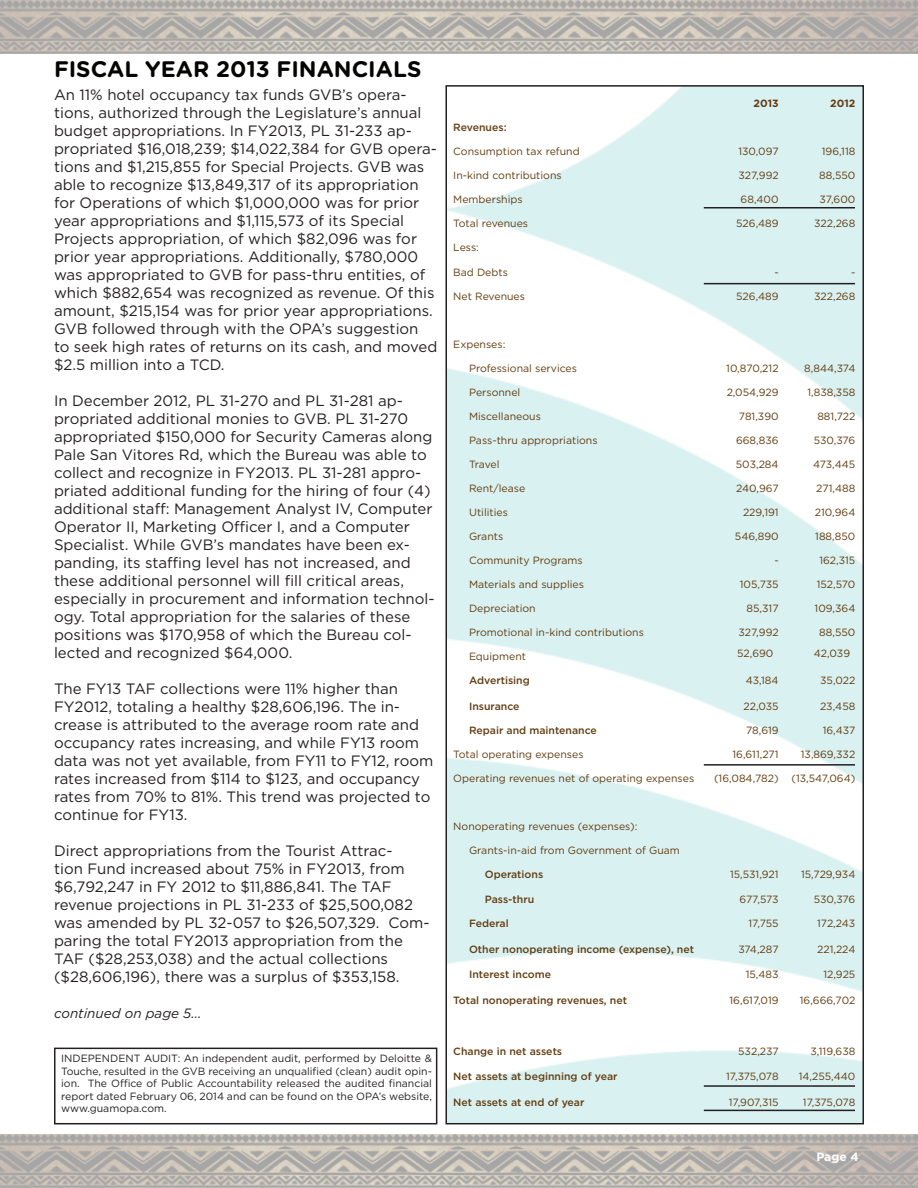
<style>
.page{position:relative;width:918px;height:1188px;background:#fff}
.page>*{position:absolute;margin:0;border:0;box-sizing:border-box;transform-origin:0 0}
.t1{font:700 22.5px "Gotham Rounded";color:#040503}
.t2{font:15px/18px "Gotham";color:#231f20}
.t3{font:italic 13.5px "Gotham";color:#231f20}
.t4{font:700 12px "Gotham";color:#fff}
.t5{font:10.5px "Gotham";color:#623d11}
.t6{font:10.5px/12.6px "Gotham";color:#231f20;text-align:justify}
.t7{font:500 10.5px "Gotham";color:#623d11}
.t8{font:700 10.5px "Gotham";color:#623d11}
</style>
<div class="page">
<img style="left:0;top:1134px;width:918px;height:54px">
<img style="left:0;top:0;width:918px;height:54px">
<div style="left:446px;top:85px;width:418px;height:1039px;border:2px solid #231f20"></div>
<div style="left:54px;top:1048px;width:383px;height:76px;border:2px solid #231f20"></div>
<hr style="left:704px;top:207px;width:151px;height:1px;background:#231f20">
<hr style="left:704px;top:283px;width:151px;height:1px;background:#231f20">
<hr style="left:704px;top:764px;width:151px;height:2px;background:#231f20">
<hr style="left:704px;top:1085px;width:151px;height:2px;background:#231f20">
<hr style="left:704px;top:1110px;width:151px;height:1px;background:#231f20">
<p class="t1" style="left:54px;top:53px;width:369px">FISCAL YEAR 2013 FINANCIALS</p>
<p class="t2" style="left:54px;top:86px;width:385px">An 11% hotel occupancy tax funds GVB’s opera&shy;tions, authorized through the Legislature’s annual budget appropriations. In FY2013, PL 31-233 ap&shy;propriated $16,018,239; $14,022,384 for GVB opera&shy;tions and $1,215,855 for Special Projects. GVB was able to recognize $13,849,317 of its appropriation for Operations of which $1,000,000 was for prior year appropriations and $1,115,573 of its Special Projects appropriation, of which $82,096 was for prior year appropriations. Additionally, $780,000 was appropriated to GVB for pass-thru entities, of which $882,654 was recognized as revenue. Of this amount, $215,154 was for prior year appropriations.<br>GVB followed through with the OPA’s suggestion to seek high rates of returns on its cash, and moved $2.5 million into a TCD.</p>
<p class="t2" style="left:54px;top:392px;width:382px">In December 2012, PL 31-270 and PL 31-281 ap&shy;propriated additional monies to GVB. PL 31-270 appropriated $150,000 for Security Cameras along Pale San Vitores Rd, which the Bureau was able to collect and recognize in FY2013. PL 31-281 appro&shy;priated additional funding for the hiring of four (4) additional staff: Management Analyst IV, Computer Operator II, Marketing Officer I, and a Computer Specialist. While GVB’s mandates have been ex&shy;panding, its staffing level has not increased, and these additional personnel will fill critical areas, especially in procurement and information technol&shy;ogy. Total appropriation for the salaries of these positions was $170,958 of which the Bureau col&shy;lected and recognized $64,000.</p>
<p class="t2" style="left:54px;top:680px;width:381px">The FY13 TAF collections were 11% higher than FY2012, totaling a healthy $28,606,196. The in&shy;crease is attributed to the average room rate and occupancy rates increasing, and while FY13 room data was not yet available, from FY11 to FY12, room rates increased from $114 to $123, and occupancy rates from 70% to 81%. This trend was projected to continue for FY13.</p>
<p class="t2" style="left:54px;top:842px;width:377px">Direct appropriations from the Tourist Attrac-<br>tion Fund increased about 75% in FY2013, from $6,792,247 in FY 2012 to $11,886,841. The TAF revenue projections in PL 31-233 of $25,500,082 was amended by PL 32-057 to $26,507,329. Com&shy;paring the total FY2013 appropriation from the TAF ($28,253,038) and the actual collections ($28,606,196), there was a surplus of $353,158.</p>
<p class="t3" style="left:54px;top:1005px;width:149px">continued on page 5...</p>
<p class="t6" style="left:61px;top:1052px;width:372px">INDEPENDENT AUDIT: An independent audit, performed by Deloitte &amp; Touche, resulted in the GVB receiving an unqualified (clean) audit opin&shy;ion. The Office of Public Accountability released the audited financial report dated February 06, 2014 and can be found on the OPA’s website, www.guamopa.com.</p>
<p class="t8" style="left:754px;top:96px;width:27px">2013</p>
<p class="t8" style="left:830px;top:96px;width:27px">2012</p>
<p class="t7" style="left:453px;top:120px;width:55px">Revenues:</p>
<p class="t5" style="left:453px;top:145px;width:128px">Consumption tax refund</p>
<p class="t5" style="left:738px;top:145px;width:42px">130,097</p>
<p class="t5" style="left:822px;top:145px;width:35px">196,118</p>
<p class="t5" style="left:453px;top:169px;width:110px">In-kind contributions</p>
<p class="t5" style="left:738px;top:169px;width:42px">327,992</p>
<p class="t5" style="left:819px;top:169px;width:38px">88,550</p>
<p class="t5" style="left:453px;top:193px;width:71px">Memberships</p>
<p class="t5" style="left:741px;top:193px;width:40px">68,400</p>
<p class="t5" style="left:820px;top:193px;width:37px">37,600</p>
<p class="t5" style="left:453px;top:217px;width:76px">Total revenues</p>
<p class="t5" style="left:736px;top:217px;width:44px">526,489</p>
<p class="t5" style="left:814px;top:217px;width:43px">322,268</p>
<p class="t5" style="left:453px;top:241px;width:27px">Less:</p>
<p class="t5" style="left:453px;top:266px;width:56px">Bad Debts</p>
<p class="t5" style="left:774px;top:266px;width:6px">-</p>
<p class="t5" style="left:851px;top:266px;width:6px">-</p>
<p class="t5" style="left:453px;top:290px;width:73px">Net Revenues</p>
<p class="t5" style="left:736px;top:290px;width:44px">526,489</p>
<p class="t5" style="left:814px;top:290px;width:43px">322,268</p>
<p class="t5" style="left:453px;top:338px;width:54px">Expenses:</p>
<p class="t5" style="left:469px;top:362px;width:110px">Professional services</p>
<p class="t5" style="left:726px;top:362px;width:54px">10,870,212</p>
<p class="t5" style="left:804px;top:362px;width:53px">8,844,374</p>
<p class="t5" style="left:469px;top:386px;width:53px">Personnel</p>
<p class="t5" style="left:727px;top:386px;width:53px">2,054,929</p>
<p class="t5" style="left:807px;top:386px;width:49px">1,838,358</p>
<p class="t5" style="left:469px;top:410px;width:73px">Miscellaneous</p>
<p class="t5" style="left:739px;top:410px;width:41px">781,390</p>
<p class="t5" style="left:817px;top:410px;width:40px">881,722</p>
<p class="t5" style="left:469px;top:434px;width:130px">Pass-thru appropriations</p>
<p class="t5" style="left:736px;top:434px;width:44px">668,836</p>
<p class="t5" style="left:814px;top:434px;width:43px">530,376</p>
<p class="t5" style="left:469px;top:458px;width:32px">Travel</p>
<p class="t5" style="left:736px;top:458px;width:44px">503,284</p>
<p class="t5" style="left:813px;top:458px;width:44px">473,445</p>
<p class="t5" style="left:469px;top:482px;width:58px">Rent/lease</p>
<p class="t5" style="left:736px;top:482px;width:44px">240,967</p>
<p class="t5" style="left:816px;top:482px;width:41px">271,488</p>
<p class="t5" style="left:469px;top:506px;width:40px">Utilities</p>
<p class="t5" style="left:743px;top:506px;width:37px">229,191</p>
<p class="t5" style="left:815px;top:506px;width:42px">210,964</p>
<p class="t5" style="left:469px;top:530px;width:36px">Grants</p>
<p class="t5" style="left:735px;top:530px;width:45px">546,890</p>
<p class="t5" style="left:815px;top:530px;width:42px">188,850</p>
<p class="t5" style="left:469px;top:554px;width:115px">Community Programs</p>
<p class="t5" style="left:774px;top:554px;width:6px">-</p>
<p class="t5" style="left:819px;top:554px;width:38px">162,315</p>
<p class="t5" style="left:469px;top:578px;width:116px">Materials and supplies</p>
<p class="t5" style="left:740px;top:578px;width:40px">105,735</p>
<p class="t5" style="left:817px;top:578px;width:40px">152,570</p>
<p class="t5" style="left:469px;top:602px;width:68px">Depreciation</p>
<p class="t5" style="left:747px;top:602px;width:34px">85,317</p>
<p class="t5" style="left:815px;top:602px;width:42px">109,364</p>
<p class="t5" style="left:469px;top:626px;width:176px">Promotional in-kind contributions</p>
<p class="t5" style="left:738px;top:626px;width:42px">327,992</p>
<p class="t5" style="left:819px;top:626px;width:38px">88,550</p>
<p class="t5" style="left:469px;top:650px;width:59px">Equipment</p>
<p class="t5" style="left:737px;top:646px;width:38px">52,690</p>
<p class="t5" style="left:814px;top:646px;width:38px">42,039</p>
<p class="t7" style="left:469px;top:674px;width:62px">Advertising</p>
<p class="t5" style="left:746px;top:674px;width:34px">43,184</p>
<p class="t5" style="left:820px;top:674px;width:37px">35,022</p>
<p class="t7" style="left:469px;top:699px;width:52px">Insurance</p>
<p class="t5" style="left:743px;top:700px;width:37px">22,035</p>
<p class="t5" style="left:820px;top:700px;width:37px">23,458</p>
<p class="t7" style="left:469px;top:723px;width:129px">Repair and maintenance</p>
<p class="t5" style="left:746px;top:724px;width:34px">78,619</p>
<p class="t5" style="left:823px;top:724px;width:34px">16,437</p>
<p class="t5" style="left:453px;top:748px;width:132px">Total operating expenses</p>
<p class="t5" style="left:733px;top:748px;width:48px">16,611,271</p>
<p class="t5" style="left:801px;top:748px;width:56px">13,869,332</p>
<p class="t5" style="left:453px;top:772px;width:242px">Operating revenues net of operating expenses</p>
<p class="t5" style="left:714px;top:772px;width:66px">(16,084,782)</p>
<p class="t5" style="left:792px;top:772px;width:65px">(13,547,064)</p>
<p class="t5" style="left:453px;top:820px;width:186px">Nonoperating revenues (expenses):</p>
<p class="t5" style="left:469px;top:844px;width:212px">Grants-in-aid from Government of Guam</p>
<p class="t7" style="left:485px;top:867px;width:60px">Operations</p>
<p class="t5" style="left:730px;top:868px;width:50px">15,531,921</p>
<p class="t5" style="left:801px;top:868px;width:56px">15,729,934</p>
<p class="t7" style="left:485px;top:893px;width:51px">Pass-thru</p>
<p class="t5" style="left:739px;top:893px;width:41px">677,573</p>
<p class="t5" style="left:814px;top:893px;width:43px">530,376</p>
<p class="t7" style="left:469px;top:917px;width:41px">Federal</p>
<p class="t5" style="left:748px;top:917px;width:32px">17,755</p>
<p class="t5" style="left:817px;top:917px;width:40px">172,243</p>
<p class="t7" style="left:469px;top:942px;width:227px">Other nonoperating income (expense), net</p>
<p class="t5" style="left:738px;top:943px;width:42px">374,287</p>
<p class="t5" style="left:817px;top:943px;width:40px">221,224</p>
<p class="t7" style="left:469px;top:968px;width:84px">Interest income</p>
<p class="t5" style="left:746px;top:968px;width:34px">15,483</p>
<p class="t5" style="left:823px;top:968px;width:34px">12,925</p>
<p class="t7" style="left:453px;top:993px;width:175px">Total nonoperating revenues, net</p>
<p class="t5" style="left:730px;top:994px;width:51px">16,617,019</p>
<p class="t5" style="left:800px;top:994px;width:57px">16,666,702</p>
<p class="t7" style="left:453px;top:1044px;width:110px">Change in net assets</p>
<p class="t5" style="left:738px;top:1045px;width:42px">532,237</p>
<p class="t5" style="left:810px;top:1045px;width:47px">3,119,638</p>
<p class="t7" style="left:453px;top:1070px;width:166px">Net assets at beginning of year</p>
<p class="t5" style="left:726px;top:1070px;width:54px">17,375,078</p>
<p class="t5" style="left:799px;top:1070px;width:58px">14,255,440</p>
<p class="t7" style="left:453px;top:1095px;width:133px">Net assets at end of year</p>
<p class="t5" style="left:729px;top:1096px;width:51px">17,907,315</p>
<p class="t5" style="left:803px;top:1096px;width:54px">17,375,078</p>
<p class="t4" style="left:816px;top:1148px;width:44px">Page 4</p>
</div>
